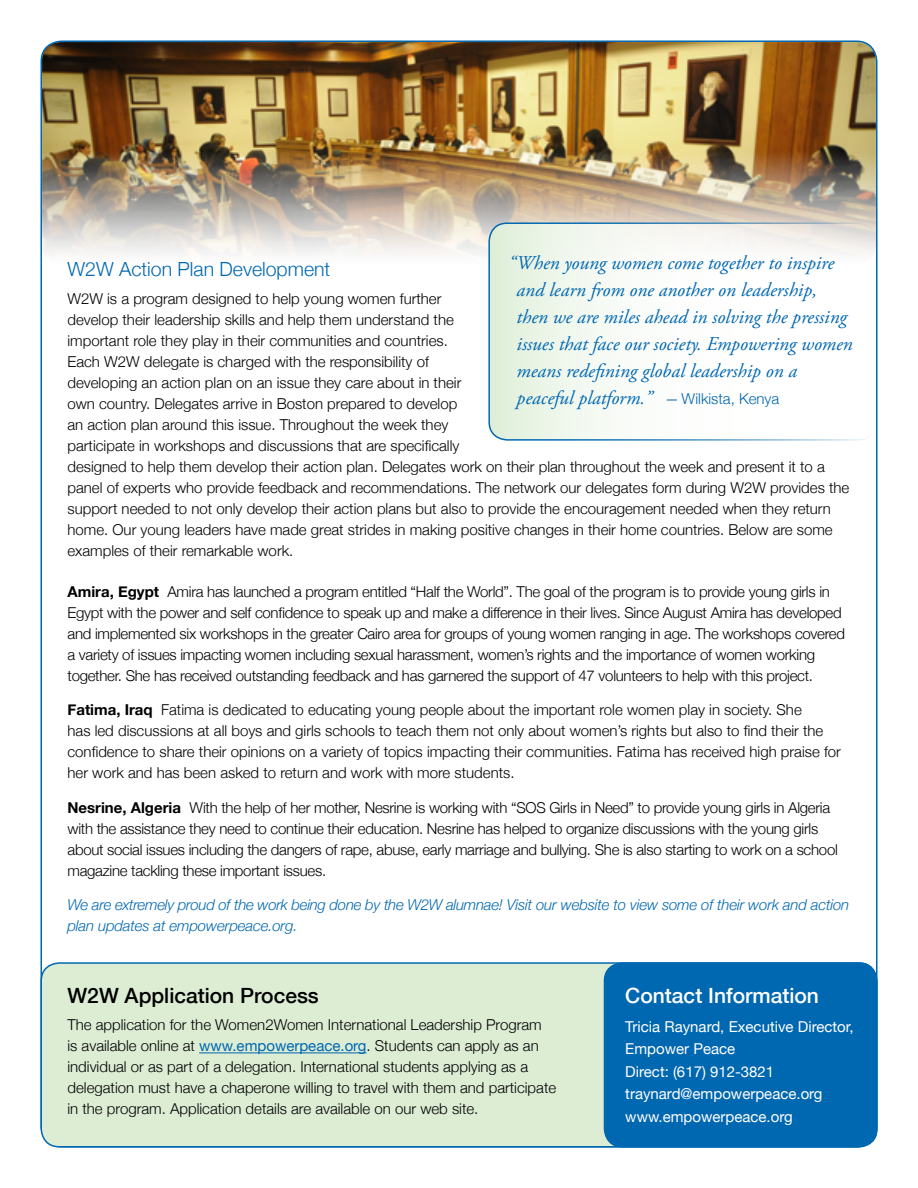
<style>
.page{position:relative;width:918px;height:1188px;background:#fff}
.page>*{position:absolute;margin:0;border:0;box-sizing:border-box;transform-origin:0 0}
.header1{font:500 21px "Helvetica Neue";color:#000}
.header1-2{font:500 21px "Helvetica Neue";color:#fff}
.quotee{font:italic 19.5px/27px "Adobe Garamond Pro";color:#0067b1}
.programTitle2{font:300 19.5px "Helvetica Neue";color:#0067b1}
.Body{font:300 15px/21px "Helvetica Neue";color:#000}
.Subhead{font:300 15px/21px "Helvetica Neue";letter-spacing:-.02em;color:#000}
.Subhead-2{font:300 15px/21px "Helvetica Neue";color:#000}
.Body-2{font:italic 300 15px/21px "Helvetica Neue";letter-spacing:-.01em;color:#0067b1}
.Body-3{font:15px/22.5px "Helvetica Neue";color:#fff}
.s1{font-family:"Helvetica Neue";font-weight:300;font-style:normal;font-size:15px}
.s2{font-weight:700}
.s3{font-weight:400;color:#0067b1}
</style>
<div class="page">
<img style="left:43px;top:43px;width:832px;height:211px">
<div style="left:41px;top:963px;width:836px;height:184px;background:#dcedd4;border-radius:18px"></div>
<div style="left:40px;top:962px;width:838px;height:186px;border:2px solid #0067b1;border-radius:18px"></div>
<hr style="left:199px;top:1053px;width:168px;height:1px;background:#0067b1">
<svg style="left:489px;top:223px;width:387px;height:217px"></svg>
<div style="left:488px;top:222px;width:389px;height:219px;border:2px solid #0067b1;border-radius:18px"></div>
<div style="left:604px;top:963px;width:273px;height:184px;background:#0067b1;border-radius:18px"></div>
<div style="left:604px;top:962px;width:274px;height:185px;border:2px solid #0067b1;border-radius:18px"></div>
<p class="quotee" style="left:517px;top:250px;width:338px;text-indent:-8px">“When young women come together to inspire and learn from one another on leadership, then we are miles ahead in solving the pressing issues that face our society. Empowering women means redefining global leadership on a peaceful platform.” – <span class="s1">Wilkista, Kenya</span></p>
<p class="programTitle2" style="left:68px;top:253px;width:264px">W2W Action Plan Development</p>
<p class="Body" style="left:68px;top:287px;width:783px">W2W is a program designed to help young women further<br>develop their leadership skills and help them understand the<br>important role they play in their communities and countries.<br>Each W2W delegate is charged with the responsibility of<br>developing an action plan on an issue they care about in their<br>own country. Delegates arrive in Boston prepared to develop<br>an action plan around this issue. Throughout the week they<br>participate in workshops and discussions that are specifically<br>designed to help them develop their action plan. Delegates work on their plan throughout the week and present it to a panel of experts who provide feedback and recommendations. The network our delegates form during W2W provides the support needed to not only develop their action plans but also to provide the encouragement needed when they return home. Our young leaders have made great strides in making positive changes in their home countries. Below are some examples of their remarkable work.</p>
<p class="Subhead" style="left:68px;top:580px;width:779px"><span class="s2">Amira, Egypt</span> Amira has launched a program entitled “Half the World”. The goal of the program is to provide young girls in Egypt with the power and self confidence to speak up and make a difference in their lives. Since August Amira has developed and implemented six workshops in the greater Cairo area for groups of young women ranging in age. The workshops covered a variety of issues impacting women including sexual harassment, women’s rights and the importance of women working together. She has received outstanding feedback and has garnered the support of 47 volunteers to help with this project.</p>
<p class="Subhead-2" style="left:68px;top:699px;width:775px"><span class="s2">Fatima, Iraq</span> Fatima is dedicated to educating young people about the important role women play in society. She<br>has led discussions at all boys and girls schools to teach them not only about women’s rights but also to find their the confidence to share their opinions on a variety of topics impacting their communities. Fatima has received high praise for her work and has been asked to return and work with more students.</p>
<p class="Subhead" style="left:68px;top:796px;width:772px"><span class="s2">Nesrine, Algeria</span> With the help of her mother, Nesrine is working with “SOS Girls in Need” to provide young girls in Algeria with the assistance they need to continue their education. Nesrine has helped to organize discussions with the young girls about social issues including the dangers of rape, abuse, early marriage and bullying. She is also starting to work on a school magazine tackling these important issues.</p>
<p class="Body-2" style="left:68px;top:894px;width:783px">We are extremely proud of the work being done by the W2W alumnae! Visit our website to view some of their work and action plan updates at empowerpeace.org.</p>
<p class="header1" style="left:68px;top:978px;width:253px">W2W Application Process</p>
<p class="Body" style="left:68px;top:1014px;width:490px">The application for the Women2Women International Leadership Program<br>is available online at <span class="s3">www.empowerpeace.org</span>. Students can apply as an individual or as part of a delegation. International students applying as a delegation must have a chaperone willing to travel with them and participate in the program. Application details are available on our web site.</p>
<p class="header1-2" style="left:625px;top:978px;width:195px">Contact Information</p>
<p class="Body-3" style="left:625px;top:1014px;width:230px">Tricia Raynard, Executive Director,<br>Empower Peace<br>Direct: (617) 912-3821 traynard@empowerpeace.org www.empowerpeace.org</p>
</div>
